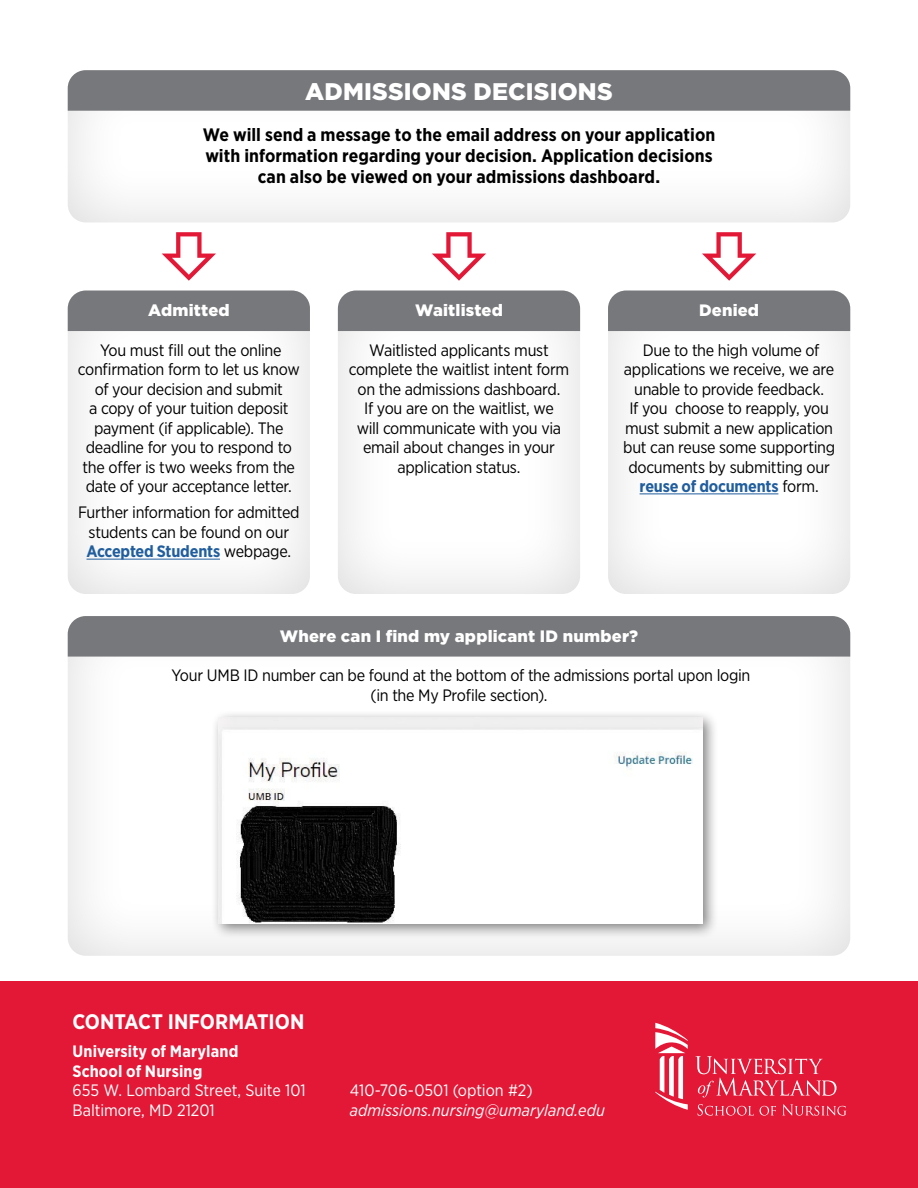
<style>
.page{position:relative;width:918px;height:1188px;background:#fff}
.page>*{position:absolute;margin:0;border:0;box-sizing:border-box;transform-origin:0 0}
.t1{font:900 24px "Gotham";letter-spacing:.005em;color:#fff}
.t2{font:700 21px "Gotham Narrow";color:#fff}
.t3{font:700 18px/21px "Gotham Narrow";letter-spacing:.005em;color:#000;text-align:center}
.t4{font:16.5px/19.5px "Gotham Narrow";letter-spacing:-.02em;color:#000;text-align:center}
.t5{font:16.5px/19.5px "Gotham Narrow";letter-spacing:-.005em;color:#fff}
.t6{font:900 16.5px "Gotham";letter-spacing:.01em;color:#fff}
.t7{font:italic 16.5px/19.5px "Gotham Narrow";color:#fff}
.s1{font-weight:700;color:#215e9e}
.s2{font-weight:700}
.s3{font-style:normal}
</style>
<div class="page">
<div style="left:54px;top:70px;width:808px;height:163px;background:#000;opacity:.15"></div>
<div style="left:68px;top:70px;width:782px;height:41px;background:#77787b"></div>
<svg style="left:162px;top:232px;width:54px;height:49px"></svg>
<svg style="left:432px;top:232px;width:54px;height:49px"></svg>
<svg style="left:702px;top:232px;width:54px;height:49px"></svg>
<div style="left:54px;top:290px;width:268px;height:315px;background:#000;opacity:.15"></div>
<div style="left:68px;top:291px;width:242px;height:40px;background:#77787b"></div>
<hr style="left:87px;top:559px;width:133px;height:1px;background:#215e9e">
<div style="left:324px;top:290px;width:269px;height:315px;background:#000;opacity:.15"></div>
<div style="left:338px;top:291px;width:242px;height:40px;background:#77787b"></div>
<div style="left:594px;top:290px;width:269px;height:315px;background:#000;opacity:.15"></div>
<div style="left:608px;top:291px;width:242px;height:40px;background:#77787b"></div>
<hr style="left:640px;top:493px;width:138px;height:1px;background:#215e9e">
<div style="left:54px;top:615px;width:808px;height:351px;background:#000;opacity:.15"></div>
<div style="left:68px;top:616px;width:782px;height:41px;background:#77787b"></div>
<div style="left:210px;top:709px;width:508px;height:230px;background:#000;opacity:.5"></div>
<img style="left:219px;top:718px;width:483px;height:205px">
<div style="left:0;top:982px;width:918px;height:206px;background:#e31837"></div>
<svg style="left:698px;top:1104px;width:56px;height:12px"></svg>
<svg style="left:760px;top:1106px;width:16px;height:10px"></svg>
<svg style="left:782px;top:1104px;width:64px;height:12px"></svg>
<svg style="left:695px;top:1056px;width:142px;height:41px"></svg>
<svg style="left:655px;top:1023px;width:33px;height:87px"></svg>
<p class="t1" style="left:305px;top:75px;width:309px">ADMISSIONS DECISIONS</p>
<p class="t3" style="left:203px;top:124px;width:514px">We will send a message to the email address on your application with information regarding your decision. Application decisions can also be viewed on your admissions dashboard.</p>
<p class="t6" style="left:148px;top:299px;width:83px">Admitted</p>
<p class="t4" style="left:78px;top:340px;width:223px">You must fill out the online confirmation form to let us know of your decision and submit<br>a copy of your tuition deposit payment (if applicable). The deadline for you to respond to the offer is two weeks from the date of your acceptance letter.</p>
<p class="t4" style="left:78px;top:503px;width:223px">Further information for admitted students can be found on our<br><span class="s1">Accepted Students</span> webpage.</p>
<p class="t6" style="left:415px;top:299px;width:89px">Waitlisted</p>
<p class="t4" style="left:349px;top:340px;width:222px">Waitlisted applicants must complete the waitlist intent form on the admissions dashboard.<br>If you are on the waitlist, we<br>will communicate with you via email about changes in your application status.</p>
<p class="t6" style="left:699px;top:299px;width:61px">Denied</p>
<p class="t4" style="left:623px;top:340px;width:213px">Due to the high volume of applications we receive, we are unable to provide feedback.<br>If you choose to reapply, you must submit a new application but can reuse some supporting documents by submitting our <span class="s1">reuse of documents</span> form.</p>
<p class="t6" style="left:280px;top:624px;width:360px">Where can I find my applicant ID number?</p>
<p class="t4" style="left:171px;top:665px;width:581px">Your UMB ID number can be found at the bottom of the admissions portal upon login (in the My Profile section).</p>
<p class="t2" style="left:72px;top:1008px;width:233px">CONTACT INFORMATION</p>
<p class="t5" style="left:72px;top:1041px;width:235px"><span class="s2">University of Maryland<br>School of Nursing<br></span>655 W. Lombard Street, Suite 101<br>Baltimore, MD 21201</p>
<p class="t7" style="left:350px;top:1080px;width:257px"><span class="s3">410-706-0501 (option #2) </span>admissions.nursing@umaryland.edu</p>
</div>
